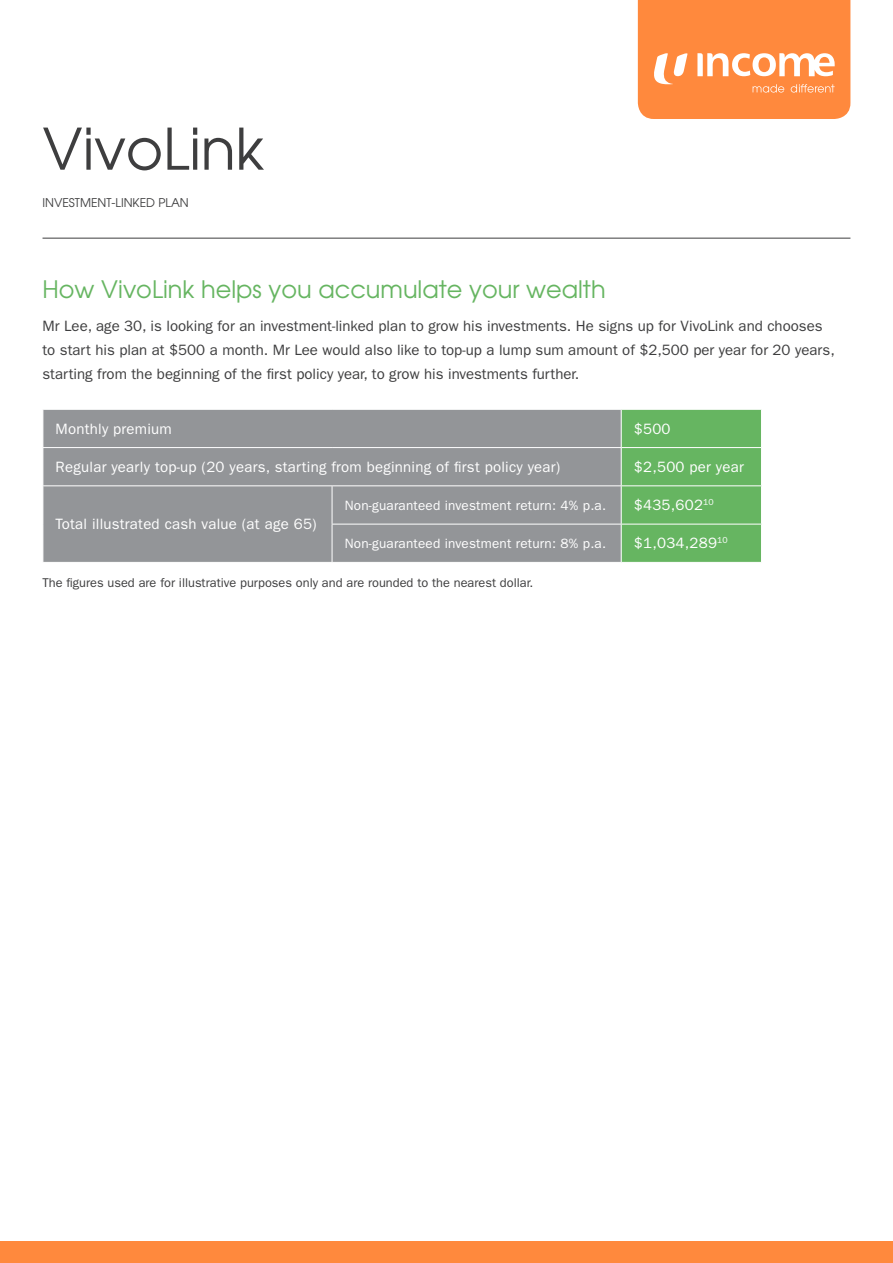
<style>
.page{position:relative;width:893px;height:1263px;background:#fff}
.page>*{position:absolute;margin:0;border:0;box-sizing:border-box;transform-origin:0 0}
.t1{font:57px "Avant Garde";color:#3e3e3f}
.t2{font:24px "Avant Garde";color:#66b561}
.t3{font:15px/24px "ITC Franklin Gothic Std";color:#3e3e3f}
.t4{font:15px "ITC Franklin Gothic Std";letter-spacing:.015em;color:#fff}
.t5{font:13.5px "ITC Franklin Gothic Std";letter-spacing:.015em;color:#fff}
.t6{font:12.75px "ITC Franklin Gothic Std";color:#3e3e3f}
.t7{font:12px "Avant Garde";color:#3e3e3f}
</style>
<div class="page">
<div style="left:44px;top:410px;width:577px;height:152px;background:#939598"></div>
<div style="left:622px;top:410px;width:139px;height:152px;background:#66b561"></div>
<hr style="left:43px;top:447px;width:289px;height:1px;background:#fff">
<hr style="left:332px;top:447px;width:289px;height:1px;background:#fff">
<hr style="left:621px;top:447px;width:141px;height:1px;background:#fff">
<hr style="left:43px;top:485px;width:289px;height:1px;background:#fff">
<hr style="left:332px;top:485px;width:289px;height:1px;background:#fff">
<hr style="left:332px;top:486px;width:1px;height:38px;background:#fff">
<hr style="left:621px;top:485px;width:141px;height:1px;background:#fff">
<hr style="left:332px;top:524px;width:289px;height:1px;background:#fff">
<hr style="left:332px;top:524px;width:1px;height:38px;background:#fff">
<hr style="left:621px;top:524px;width:141px;height:1px;background:#fff">
<div style="left:0;top:1242px;width:893px;height:21px;background:#ff893d"></div>
<hr style="left:43px;top:238px;width:807px;height:1px;background:#3e3e3f">
<svg style="left:638px;top:0;width:212px;height:119px;background:#ff944f"></svg>
<h1 class="t1" style="left:43px;top:113px;width:223px">VivoLink</h1>
<p class="t7" style="left:43px;top:196px;width:148px">INVESTMENT-LINKED PLAN</p>
<h2 class="t2" style="left:43px;top:275px;width:565px">How VivoLink helps you accumulate your wealth</h2>
<p class="t3" style="left:43px;top:314px;width:794px">Mr Lee, age 30, is looking for an investment-linked plan to grow his investments. He signs up for VivoLink and chooses to start his plan at $500 a month. Mr Lee would also like to top-up a lump sum amount of $2,500 per year for 20 years, starting from the beginning of the first policy year, to grow his investments further.</p>
<p class="t4" style="left:56px;top:420px;width:118px">Monthly premium</p>
<p class="t4" style="left:634px;top:420px;width:38px">$500</p>
<p class="t4" style="left:56px;top:458px;width:506px">Regular yearly top-up (20 years, starting from beginning of first policy year)</p>
<p class="t4" style="left:634px;top:458px;width:111px">$2,500 per year</p>
<p class="t5" style="left:345px;top:497px;width:263px">Non-guaranteed investment return: 4% p.a.</p>
<p class="t4" style="left:634px;top:496px;width:81px">$435,602<sup>10</sup></p>
<p class="t5" style="left:345px;top:535px;width:263px">Non-guaranteed investment return: 8% p.a.</p>
<p class="t4" style="left:634px;top:535px;width:95px">$1,034,289<sup>10</sup></p>
<p class="t6" style="left:43px;top:576px;width:492px">The figures used are for illustrative purposes only and are rounded to the nearest dollar.</p>
<p class="t4" style="left:56px;top:515px;width:263px">Total illustrated cash value (at age 65)</p>
</div>
